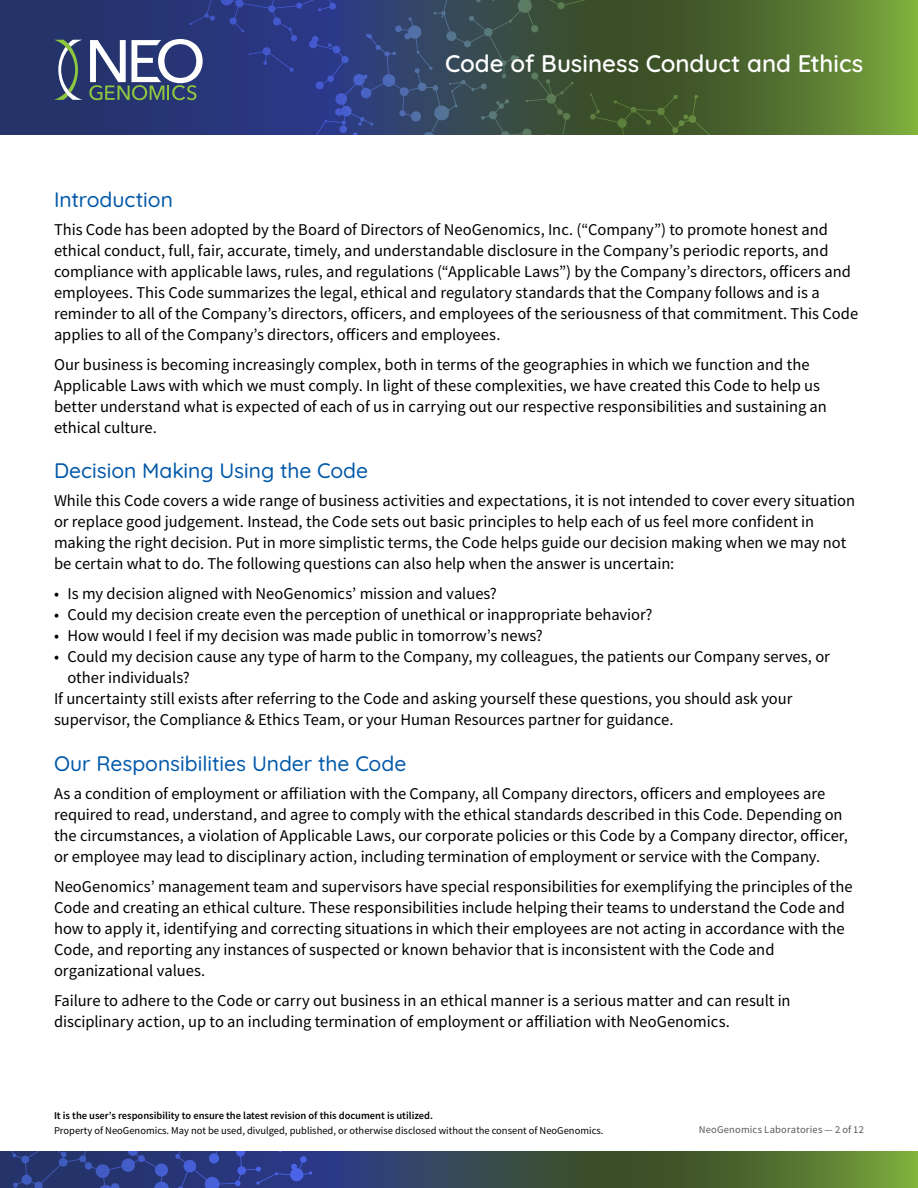
<style>
.page{position:relative;width:918px;height:1188px;background:#fff}
.page>*{position:absolute;margin:0;border:0;box-sizing:border-box;transform-origin:0 0}
.t1{font:600 24px "Quicksand";color:#fff}
.t2{font:500 21px "Quicksand";color:#0058a9}
.t3{font:16.5px/21px "Source Sans Pro";color:#000}
.t4{font:10.5px "Source Sans Pro";color:#000}
.t5{font:600 10.5px "Source Sans Pro";color:#000}
.t6{font:10.5px "Source Sans Pro";letter-spacing:.02em;color:#58595b}
</style>
<div class="page">
<svg style="left:312px;top:1151px;width:606px;height:37px;background:#445c43"></svg>
<svg style="left:0;top:1151px;width:312px;height:37px;background:#2b3b84"></svg>
<svg style="left:0;top:0;width:918px;height:134px;background:#4e6c43"></svg>
<svg style="left:54px;top:40px;width:28px;height:60px;background:#516478"></svg>
<svg style="left:89px;top:0;width:629px;height:134px;background:#384a61"></svg>
<h1 class="t1" style="left:445px;top:44px;width:420px">Code of Business Conduct and Ethics</h1>
<p class="t2" style="left:54px;top:183px;width:121px">Introduction</p>
<p class="t3" style="left:54px;top:218px;width:806px">This Code has been adopted by the Board of Directors of NeoGenomics, Inc. (“Company”) to promote honest and ethical conduct, full, fair, accurate, timely, and understandable disclosure in the Company’s periodic reports, and compliance with applicable laws, rules, and regulations (“Applicable Laws”) by the Company’s directors, officers and employees. This Code summarizes the legal, ethical and regulatory standards that the Company follows and is a reminder to all of the Company’s directors, officers, and employees of the seriousness of that commitment. This Code applies to all of the Company’s directors, officers and employees.</p>
<p class="t3" style="left:54px;top:353px;width:774px">Our business is becoming increasingly complex, both in terms of the geographies in which we function and the Applicable Laws with which we must comply. In light of these complexities, we have created this Code to help us better understand what is expected of each of us in carrying out our respective responsibilities and sustaining an ethical culture.</p>
<p class="t2" style="left:54px;top:454px;width:316px">Decision Making Using the Code</p>
<p class="t3" style="left:54px;top:490px;width:803px">While this Code covers a wide range of business activities and expectations, it is not intended to cover every situation or replace good judgement. Instead, the Code sets out basic principles to help each of us feel more confident in making the right decision. Put in more simplistic terms, the Code helps guide our decision making when we may not be certain what to do. The following questions can also help when the answer is uncertain:</p>
<p class="t3" style="left:54px;top:583px;width:444px">• Is my decision aligned with NeoGenomics’ mission and values?</p>
<p class="t3" style="left:54px;top:604px;width:600px">• Could my decision create even the perception of unethical or inappropriate behavior?</p>
<p class="t3" style="left:54px;top:625px;width:490px">• How would I feel if my decision was made public in tomorrow’s news?</p>
<p class="t3" style="left:54px;top:646px;width:778px">• Could my decision cause any type of harm to the Company, my colleagues, the patients our Company serves, or</p>
<p class="t3" style="left:67px;top:667px;width:124px">other individuals?</p>
<p class="t3" style="left:54px;top:688px;width:740px">If uncertainty still exists after referring to the Code and asking yourself these questions, you should ask your</p>
<p class="t3" style="left:54px;top:709px;width:621px">supervisor, the Compliance &amp; Ethics Team, or your Human Resources partner for guidance.</p>
<p class="t2" style="left:54px;top:747px;width:354px">Our Responsibilities Under the Code</p>
<p class="t3" style="left:54px;top:782px;width:795px">As a condition of employment or affiliation with the Company, all Company directors, officers and employees are required to read, understand, and agree to comply with the ethical standards described in this Code. Depending on the circumstances, a violation of Applicable Laws, our corporate policies or this Code by a Company director, officer, or employee may lead to disciplinary action, including termination of employment or service with the Company.</p>
<p class="t3" style="left:54px;top:875px;width:800px">NeoGenomics’ management team and supervisors have special responsibilities for exemplifying the principles of the Code and creating an ethical culture. These responsibilities include helping their teams to understand the Code and how to apply it, identifying and correcting situations in which their employees are not acting in accordance with the Code, and reporting any instances of suspected or known behavior that is inconsistent with the Code and organizational values.</p>
<p class="t3" style="left:54px;top:989px;width:738px">Failure to adhere to the Code or carry out business in an ethical manner is a serious matter and can result in disciplinary action, up to an including termination of employment or affiliation with NeoGenomics.</p>
<p class="t5" style="left:54px;top:1109px;width:381px">It is the user’s responsibility to ensure the latest revision of this document is utilized.</p>
<p class="t4" style="left:54px;top:1124px;width:551px">Property of NeoGenomics. May not be used, divulged, published, or otherwise disclosed without the consent of NeoGenomics.</p>
<p class="t6" style="left:699px;top:1122px;width:167px">NeoGenomics Laboratories — 2 of 12</p>
</div>
